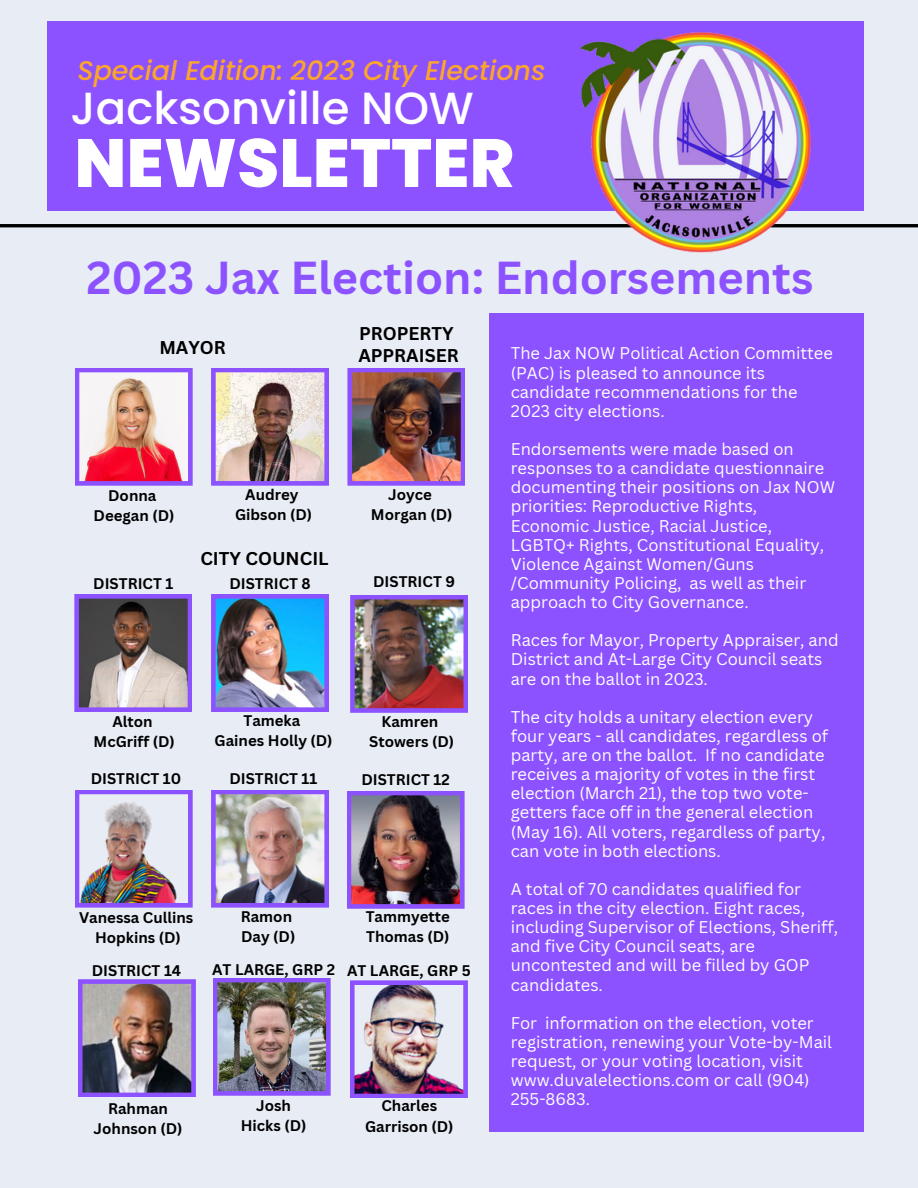
<style>
.page{position:relative;width:918px;height:1188px;background:#e7ecf5}
.page>*{position:absolute;margin:0;border:0;box-sizing:border-box;transform-origin:0 0}
.t1{font:800 68.1px "Poppins";color:#fff}
.t2{font:700 45px "Canva Sans";color:#8c52ff}
.t3{font:500 45px "Poppins";color:#fff}
.t4{font:italic 500 27px "Poppins";color:#fba52c}
.t5{font:700 18px/22.5px "Canva Sans";color:#000}
.t6{font:16.5px/19.2px "Canva Sans";color:#fff}
.t7{font:700 15px/20.2px "Canva Sans";color:#000;text-align:center}
</style>
<div class="page">
<div style="left:489px;top:313px;width:374px;height:818px;background:#8c52ff"></div>
<hr style="left:0;top:224px;width:918px;height:3px;background:#000">
<div style="left:47px;top:21px;width:816px;height:190px;background:#8c52ff"></div>
<img style="left:580px;top:32px;width:235px;height:221px">
<svg style="left:75px;top:368px;width:118px;height:118px"></svg>
<img style="left:211px;top:368px;width:118px;height:118px">
<img style="left:347px;top:368px;width:118px;height:118px">
<img style="left:211px;top:594px;width:118px;height:118px">
<img style="left:75px;top:790px;width:118px;height:118px">
<img style="left:211px;top:790px;width:118px;height:118px">
<img style="left:213px;top:978px;width:118px;height:118px">
<img style="left:347px;top:791px;width:118px;height:118px">
<img style="left:78px;top:979px;width:118px;height:118px">
<img style="left:350px;top:980px;width:118px;height:118px">
<img style="left:350px;top:595px;width:118px;height:118px">
<svg style="left:74px;top:594px;width:118px;height:118px;background:#84748a"></svg>
<h3 class="t4" style="left:77px;top:52px;width:470px">Special Edition: 2023 City Elections</h3>
<h2 class="t3" style="left:70px;top:77px;width:405px">Jacksonville NOW</h2>
<h1 class="t1" style="left:74px;top:115px;width:442px">NEWSLETTER</h1>
<h2 class="t2" style="left:86px;top:246px;width:728px">2023 Jax Election: Endorsements</h2>
<p class="t5" style="left:159px;top:335px;width:68px">MAYOR</p>
<p class="t5" style="left:358px;top:322px;width:102px">PROPERTY<br>APPRAISER</p>
<p class="t7" style="left:94px;top:485px;width:82px">Donna<br>Deegan (D)</p>
<p class="t7" style="left:235px;top:484px;width:79px">Audrey<br>Gibson (D)</p>
<p class="t7" style="left:371px;top:484px;width:83px">Joyce<br>Morgan (D)</p>
<p class="t5" style="left:200px;top:547px;width:130px">CITY COUNCIL</p>
<p class="t7" style="left:93px;top:573px;width:82px">DISTRICT 1</p>
<p class="t7" style="left:229px;top:573px;width:83px">DISTRICT 8</p>
<p class="t7" style="left:373px;top:571px;width:83px">DISTRICT 9</p>
<p class="t7" style="left:94px;top:711px;width:83px">Alton<br>McGriff (D)</p>
<p class="t7" style="left:215px;top:710px;width:120px">Tameka<br>Gaines Holly (D)</p>
<p class="t7" style="left:369px;top:711px;width:86px">Kamren<br>Stowers (D)</p>
<p class="t7" style="left:91px;top:768px;width:92px">DISTRICT 10</p>
<p class="t7" style="left:229px;top:768px;width:90px">DISTRICT 11</p>
<p class="t7" style="left:361px;top:770px;width:90px">DISTRICT 12</p>
<p class="t7" style="left:79px;top:907px;width:116px">Vanessa Cullins<br>Hopkins (D)</p>
<p class="t7" style="left:241px;top:906px;width:56px;text-align:left">Ramon<br>Day (D)</p>
<p class="t7" style="left:366px;top:906px;width:86px;text-align:left">Tammyette<br>Thomas (D)</p>
<p class="t7" style="left:92px;top:960px;width:91px">DISTRICT 14</p>
<p class="t7" style="left:212px;top:960px;width:260px">AT LARGE, GRP 2 AT LARGE, GRP 5</p>
<p class="t7" style="left:94px;top:1098px;width:90px">Rahman<br>Johnson (D)</p>
<p class="t7" style="left:241px;top:1095px;width:67px">Josh<br>Hicks (D)</p>
<p class="t7" style="left:365px;top:1096px;width:90px">Charles<br>Garrison (D)</p>
<p class="t6" style="left:511px;top:343px;width:324px">The Jax NOW Political Action Committee (PAC) is pleased to announce its candidate recommendations for the<br>2023 city elections.</p>
<p class="t6" style="left:511px;top:439px;width:326px">Endorsements were made based on responses to a candidate questionnaire documenting their positions on Jax NOW priorities: Reproductive Rights, Economic Justice, Racial Justice, LGBTQ+ Rights, Constitutional Equality, Violence Against Women/Guns /Community Policing, as well as their approach to City Governance.</p>
<p class="t6" style="left:511px;top:630px;width:329px">Races for Mayor, Property Appraiser, and<br>District and At-Large City Council seats are on the ballot in 2023.</p>
<p class="t6" style="left:511px;top:707px;width:319px">The city holds a unitary election every four years - all candidates, regardless of party, are on the ballot. If no candidate receives a majority of votes in the first election (March 21), the top two vote&shy;getters face off in the general election (May 16). All voters, regardless of party, can vote in both elections.</p>
<p class="t6" style="left:511px;top:879px;width:329px">A total of 70 candidates qualified for races in the city election. Eight races, including Supervisor of Elections, Sheriff, and five City Council seats, are uncontested and will be filled by GOP candidates.</p>
<p class="t6" style="left:511px;top:1013px;width:323px">For information on the election, voter registration, renewing your Vote-by-Mail request, or your voting location, visit www.duvalelections.com or call (904)<br>255-8683.</p>
</div>
